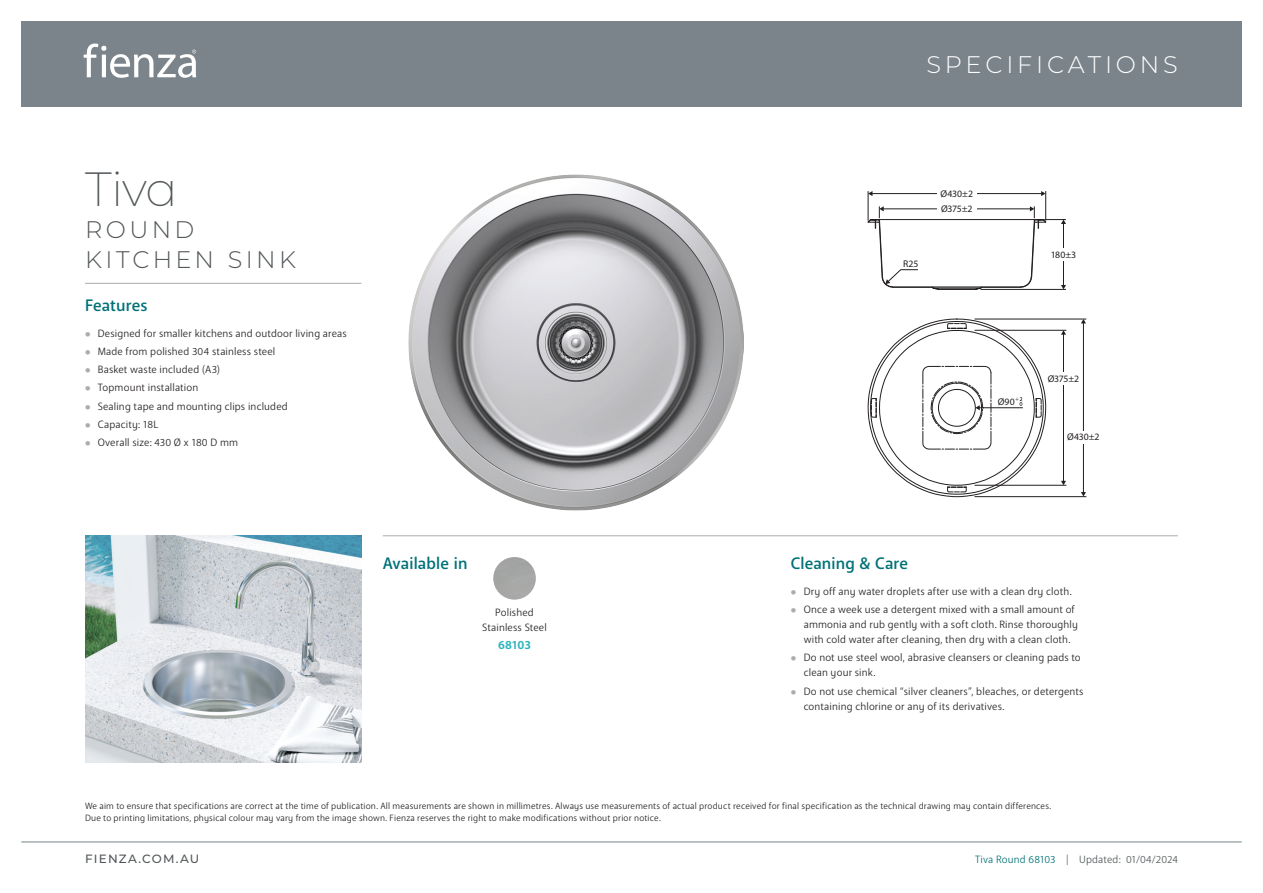
<style>
.page{position:relative;width:1263px;height:893px;background:#fff}
.page>*{position:absolute;margin:0;border:0;box-sizing:border-box;transform-origin:0 0}
.t1{font:200 48px "Montserrat";color:#525759}
.t2{font:300 24px/30px "Montserrat";letter-spacing:.135em;color:#525759}
.t3{font:300 24px "Montserrat";letter-spacing:.16em;color:#fff}
.t4{font:500 16.5px "Anago";letter-spacing:.005em;color:#007277}
.t5{font:500 12px "Montserrat";letter-spacing:.1em;color:#525759}
.t6{font:700 12px "Anago";letter-spacing:-.01em;color:#2eb5bc}
.t7{font:10.5px/15px "Anago";letter-spacing:.01em;color:#231f20}
.t8{font:10.5px "Anago";letter-spacing:.01em;color:#525759}
.t9{font:9.75px "Myriad Pro";letter-spacing:-.01em;color:#231f20}
.t10{font:9px/12px "Anago";letter-spacing:.015em;color:#231f20}
.s1{font-weight:500;font-size:7.5px;color:#a9adb1}
.s2{color:#007277}
</style>
<div class="page">
<hr style="left:893px;top:286px;width:128px;height:1px;background:#231f20">
<hr style="left:870px;top:219px;width:173px;height:1px;background:#231f20">
<hr style="left:982px;top:287px;width:39px;height:1px;background:#231f20">
<hr style="left:883px;top:208px;width:148px;height:1px;background:#231f20">
<hr style="left:868px;top:191px;width:1px;height:30px;background:#231f20">
<hr style="left:1045px;top:191px;width:1px;height:30px;background:#231f20">
<hr style="left:872px;top:193px;width:170px;height:1px;background:#231f20">
<svg style="left:868px;top:191px;width:4px;height:5px"></svg>
<svg style="left:1041px;top:191px;width:4px;height:5px"></svg>
<hr style="left:980px;top:289px;width:86px;height:1px;background:#231f20">
<svg style="left:1020px;top:206px;width:46px;height:83px"></svg>
<svg style="left:868px;top:206px;width:115px;height:84px"></svg>
<hr style="left:974px;top:330px;width:92px;height:1px;background:#231f20">
<hr style="left:974px;top:485px;width:92px;height:1px;background:#231f20">
<hr style="left:1063px;top:334px;width:1px;height:148px;background:#231f20">
<svg style="left:1061px;top:330px;width:5px;height:5px"></svg>
<svg style="left:1061px;top:481px;width:5px;height:4px"></svg>
<hr style="left:974px;top:319px;width:112px;height:1px;background:#231f20">
<hr style="left:974px;top:496px;width:112px;height:1px;background:#231f20">
<hr style="left:1083px;top:323px;width:1px;height:170px;background:#231f20">
<svg style="left:1081px;top:319px;width:5px;height:4px"></svg>
<svg style="left:1081px;top:492px;width:5px;height:4px"></svg>
<svg style="left:868px;top:318px;width:179px;height:179px"></svg>
<div style="left:1048px;top:248px;width:30px;height:13px;background:#fff"></div>
<div style="left:937px;top:187px;width:39px;height:13px;background:#fff"></div>
<div style="left:937px;top:203px;width:39px;height:12px;background:#fff"></div>
<div style="left:1065px;top:431px;width:36px;height:12px;background:#fff"></div>
<div style="left:1046px;top:372px;width:35px;height:13px;background:#fff"></div>
<img style="left:409px;top:174px;width:335px;height:336px">
<img style="left:85px;top:536px;width:276px;height:226px">
<img style="left:493px;top:557px;width:43px;height:43px;border-radius:21px">
<hr style="left:85px;top:283px;width:276px;height:1px;background:#a9adb1">
<hr style="left:383px;top:535px;width:795px;height:1px;background:#a9adb1">
<div style="left:21px;top:21px;width:1221px;height:85px;background:#7b848b"></div>
<svg style="left:84px;top:43px;width:112px;height:35px"></svg>
<hr style="left:21px;top:842px;width:1221px;height:1px;background:#7b848b">
<h1 class="t1" style="left:85px;top:157px;width:94px">Tiva</h1>
<h2 class="t2" style="left:85px;top:214px;width:212px">ROUND<br>KITCHEN SINK</h2>
<h3 class="t4" style="left:85px;top:295px;width:64px">Features</h3>
<p class="t7" style="left:85px;top:326px;width:263px"><span class="s1">●</span> Designed for smaller kitchens and outdoor living areas</p>
<p class="t7" style="left:85px;top:344px;width:192px"><span class="s1">●</span> Made from polished 304 stainless steel</p>
<p class="t7" style="left:85px;top:362px;width:137px"><span class="s1">●</span> Basket waste included (A3)</p>
<p class="t7" style="left:85px;top:380px;width:115px"><span class="s1">●</span> Topmount installation</p>
<p class="t7" style="left:85px;top:399px;width:204px"><span class="s1">●</span> Sealing tape and mounting clips included</p>
<p class="t7" style="left:85px;top:417px;width:75px"><span class="s1">●</span> Capacity: 18L</p>
<p class="t7" style="left:85px;top:435px;width:155px"><span class="s1">●</span> Overall size: 430 Ø x 180 D mm</p>
<h3 class="t4" style="left:383px;top:553px;width:86px">Available in</h3>
<p class="t7" style="left:482px;top:605px;width:66px;text-align:center">Polished<br>Stainless Steel</p>
<p class="t6" style="left:498px;top:637px;width:34px">68103</p>
<h2 class="t3" style="left:926px;top:48px;width:253px">SPECIFICATIONS</h2>
<p class="t9" style="left:940px;top:188px;width:34px">Ø430±2</p>
<p class="t9" style="left:903px;top:258px;width:17px">R25</p>
<p class="t9" style="left:941px;top:203px;width:33px">Ø375±2</p>
<p class="t9" style="left:1051px;top:248px;width:27px">180±3</p>
<p class="t9" style="left:998px;top:396px;width:18px">Ø90</p>
<p class="t9" style="left:1048px;top:372px;width:33px">Ø375±2</p>
<p class="t9" style="left:1067px;top:431px;width:34px">Ø430±2</p>
<h3 class="t4" style="left:791px;top:553px;width:119px">Cleaning &amp; Care</h3>
<p class="t7" style="left:791px;top:584px;width:282px"><span class="s1">●</span> Dry off any water droplets after use with a clean dry cloth.</p>
<p class="t7" style="left:804px;top:602px;width:276px;text-indent:-13px"><span class="s1">●</span> Once a week use a detergent mixed with a small amount of ammonia and rub gently with a soft cloth. Rinse thoroughly with cold water after cleaning, then dry with a clean cloth.</p>
<p class="t7" style="left:804px;top:650px;width:279px;text-indent:-13px"><span class="s1">●</span> Do not use steel wool, abrasive cleansers or cleaning pads to clean your sink.</p>
<p class="t7" style="left:804px;top:684px;width:281px;text-indent:-13px"><span class="s1">●</span> Do not use chemical “silver cleaners”, bleaches, or detergents containing chlorine or any of its derivatives.</p>
<p class="t10" style="left:85px;top:800px;width:968px">We aim to ensure that specifications are correct at the time of publication. All measurements are shown in millimetres. Always use measurements of actual product received for final specification as the technical drawing may contain differences.<br>Due to printing limitations, physical colour may vary from the image shown. Fienza reserves the right to make modifications without prior notice.</p>
<p class="t5" style="left:85px;top:851px;width:116px">FIENZA.COM.AU</p>
<p class="t8" style="left:975px;top:853px;width:204px"><span class="s2">Tiva Round 68103</span> | Updated: 01/04/2024</p>
</div>
